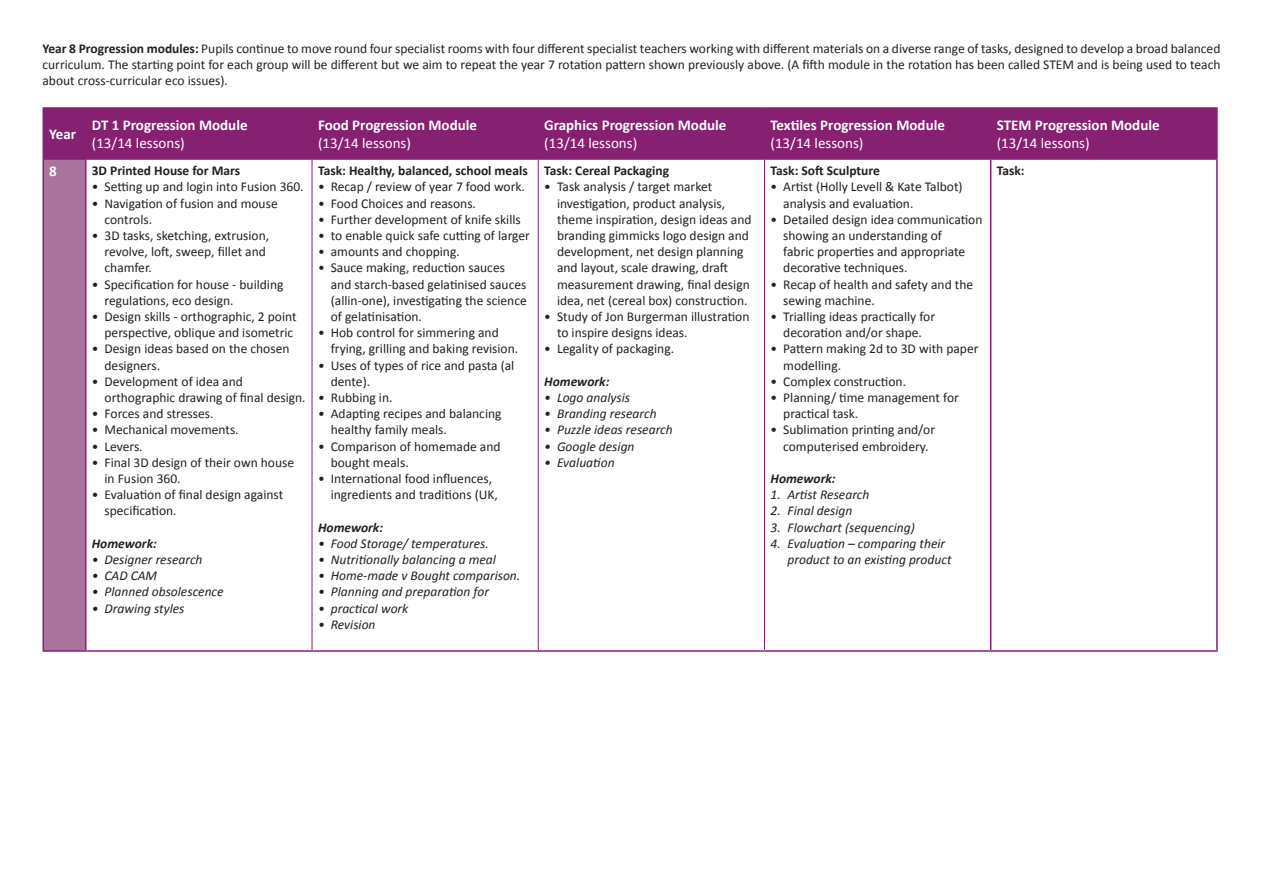
<style>
.page{position:relative;width:1263px;height:893px;background:#fff}
.page>*{position:absolute;margin:0;border:0;box-sizing:border-box;transform-origin:0 0}
.t1{font:700 15px "Calibri";color:#fff}
.t2{font:15px "Calibri";color:#fff}
.t3{font:13.5px/16.2px "Calibri";color:#231f20}
.t4{font:italic 13.5px/16.2px "Calibri";color:#231f20}
.t5{font:700 13.5px "Calibri";color:#231f20}
.t6{font:italic 700 13.5px "Calibri";color:#231f20}
.s1{font-weight:700}
</style>
<div class="page">
<div style="left:44px;top:109px;width:1172px;height:49px;background:#862172"></div>
<div style="left:43px;top:159px;width:43px;height:492px;background:#a9739d"></div>
<hr style="left:43px;top:109px;width:1px;height:49px;background:#862172">
<hr style="left:43px;top:107px;width:43px;height:2px;background:#862172">
<hr style="left:85px;top:109px;width:2px;height:49px;background:#862172">
<hr style="left:86px;top:107px;width:226px;height:2px;background:#862172">
<hr style="left:312px;top:109px;width:1px;height:49px;background:#862172">
<hr style="left:312px;top:107px;width:226px;height:2px;background:#862172">
<hr style="left:538px;top:109px;width:1px;height:49px;background:#862172">
<hr style="left:538px;top:107px;width:226px;height:2px;background:#862172">
<hr style="left:764px;top:109px;width:1px;height:49px;background:#862172">
<hr style="left:764px;top:107px;width:227px;height:2px;background:#862172">
<hr style="left:991px;top:107px;width:227px;height:2px;background:#862172">
<hr style="left:990px;top:109px;width:1px;height:49px;background:#862172">
<hr style="left:1216px;top:109px;width:2px;height:49px;background:#862172">
<hr style="left:43px;top:160px;width:1px;height:490px;background:#862172">
<hr style="left:43px;top:158px;width:42px;height:2px;background:#862172">
<hr style="left:85px;top:160px;width:2px;height:490px;background:#862172">
<hr style="left:85px;top:158px;width:227px;height:2px;background:#862172">
<hr style="left:312px;top:160px;width:1px;height:490px;background:#862172">
<hr style="left:312px;top:158px;width:226px;height:2px;background:#862172">
<hr style="left:538px;top:160px;width:1px;height:490px;background:#862172">
<hr style="left:538px;top:158px;width:226px;height:2px;background:#862172">
<hr style="left:764px;top:160px;width:1px;height:490px;background:#862172">
<hr style="left:764px;top:158px;width:227px;height:2px;background:#862172">
<hr style="left:991px;top:158px;width:227px;height:2px;background:#862172">
<hr style="left:990px;top:160px;width:1px;height:490px;background:#862172">
<hr style="left:1216px;top:160px;width:2px;height:490px;background:#862172">
<hr style="left:43px;top:650px;width:44px;height:2px;background:#862172">
<hr style="left:87px;top:650px;width:225px;height:2px;background:#862172">
<hr style="left:312px;top:650px;width:226px;height:2px;background:#862172">
<hr style="left:538px;top:650px;width:226px;height:2px;background:#862172">
<hr style="left:764px;top:650px;width:227px;height:2px;background:#862172">
<hr style="left:991px;top:650px;width:227px;height:2px;background:#862172">
<p class="t3" style="left:43px;top:40px;width:1179px;text-align:justify"><span class="s1">Year 8 Progression modules:</span> Pupils continue to move round four specialist rooms with four different specialist teachers working with different materials on a diverse range of tasks, designed to develop a broad balanced curriculum. The starting point for each group will be different but we aim to repeat the year 7 rotation pattern shown previously above. (A fifth module in the rotation has been called STEM and is being used to teach about cross-curricular eco issues).</p>
<p class="t1" style="left:49px;top:124px;width:28px">Year</p>
<p class="t1" style="left:92px;top:115px;width:157px">DT 1 Progression Module</p>
<p class="t2" style="left:92px;top:133px;width:94px">(13/14 lessons)</p>
<p class="t1" style="left:49px;top:161px;width:9px">8</p>
<p class="t5" style="left:92px;top:161px;width:150px">3D Printed House for Mars</p>
<p class="t3" style="left:92px;top:178px;width:213px">• Setting up and login into Fusion 360.</p>
<p class="t3" style="left:105px;top:195px;width:175px;text-indent:-13px">• Navigation of fusion and mouse controls.</p>
<p class="t3" style="left:105px;top:227px;width:166px;text-indent:-13px">• 3D tasks, sketching, extrusion, revolve, loft, sweep, fillet and chamfer.</p>
<p class="t3" style="left:105px;top:276px;width:180px;text-indent:-13px">• Specification for house - building regulations, eco design.</p>
<p class="t3" style="left:92px;top:308px;width:206px;text-align:right">• Design skills - orthographic, 2 point perspective, oblique and isometric</p>
<p class="t3" style="left:105px;top:340px;width:186px;text-indent:-13px">• Design ideas based on the chosen designers.</p>
<p class="t3" style="left:105px;top:373px;width:203px;text-indent:-13px">• Development of idea and orthographic drawing of final design.</p>
<p class="t3" style="left:92px;top:405px;width:123px">• Forces and stresses.</p>
<p class="t3" style="left:92px;top:421px;width:148px">• Mechanical movements.</p>
<p class="t3" style="left:92px;top:438px;width:52px">• Levers.</p>
<p class="t3" style="left:105px;top:454px;width:191px;text-indent:-13px">• Final 3D design of their own house in Fusion 360.</p>
<p class="t3" style="left:105px;top:486px;width:180px;text-indent:-13px">• Evaluation of final design against specification.</p>
<p class="t6" style="left:92px;top:534px;width:67px">Homework:</p>
<p class="t4" style="left:92px;top:551px;width:112px">• Designer research</p>
<p class="t4" style="left:92px;top:567px;width:67px">• CAD CAM</p>
<p class="t4" style="left:92px;top:583px;width:133px">• Planned obsolescence</p>
<p class="t4" style="left:92px;top:599px;width:94px">• Drawing styles</p>
<p class="t1" style="left:318px;top:115px;width:160px">Food Progression Module</p>
<p class="t2" style="left:318px;top:133px;width:94px">(13/14 lessons)</p>
<p class="t5" style="left:318px;top:161px;width:211px">Task: Healthy, balanced, school meals</p>
<p class="t3" style="left:318px;top:178px;width:208px">• Recap / review of year 7 food work.</p>
<p class="t3" style="left:318px;top:195px;width:160px">• Food Choices and reasons.</p>
<p class="t3" style="left:318px;top:211px;width:204px">• Further development of knife skills</p>
<p class="t3" style="left:318px;top:227px;width:213px">• to enable quick safe cutting of larger</p>
<p class="t3" style="left:318px;top:243px;width:143px">• amounts and chopping.</p>
<p class="t3" style="left:331px;top:259px;width:197px;text-indent:-13px">• Sauce making, reduction sauces and starch-based gelatinised sauces (allin-one), investigating the science of gelatinisation.</p>
<p class="t3" style="left:331px;top:324px;width:189px;text-indent:-13px">• Hob control for simmering and frying, grilling and baking revision.</p>
<p class="t3" style="left:331px;top:357px;width:185px;text-indent:-13px">• Uses of types of rice and pasta (al dente).</p>
<p class="t3" style="left:318px;top:389px;width:76px">• Rubbing in.</p>
<p class="t3" style="left:331px;top:405px;width:172px;text-indent:-13px">• Adapting recipes and balancing healthy family meals.</p>
<p class="t3" style="left:331px;top:438px;width:171px;text-indent:-13px">• Comparison of homemade and bought meals.</p>
<p class="t3" style="left:331px;top:470px;width:169px;text-indent:-13px">• International food influences, ingredients and traditions (UK,</p>
<p class="t6" style="left:318px;top:518px;width:67px">Homework:</p>
<p class="t4" style="left:318px;top:535px;width:172px">• Food Storage/ temperatures.</p>
<p class="t4" style="left:318px;top:551px;width:179px">• Nutritionally balancing a meal</p>
<p class="t4" style="left:318px;top:567px;width:204px">• Home-made v Bought comparison.</p>
<p class="t4" style="left:318px;top:583px;width:172px">• Planning and preparation for</p>
<p class="t4" style="left:318px;top:599px;width:92px">• practical work</p>
<p class="t4" style="left:318px;top:616px;width:59px">• Revision</p>
<p class="t1" style="left:544px;top:115px;width:184px">Graphics Progression Module</p>
<p class="t2" style="left:544px;top:133px;width:94px">(13/14 lessons)</p>
<p class="t5" style="left:544px;top:161px;width:126px">Task: Cereal Packaging</p>
<p class="t3" style="left:557px;top:178px;width:196px;text-indent:-13px">• Task analysis / target market investigation, product analysis, theme inspiration, design ideas and branding gimmicks logo design and development, net design planning and layout, scale drawing, draft measurement drawing, final design idea, net (cereal box) construction.</p>
<p class="t3" style="left:557px;top:308px;width:194px;text-indent:-13px">• Study of Jon Burgerman illustration to inspire designs ideas.</p>
<p class="t3" style="left:544px;top:340px;width:131px">• Legality of packaging.</p>
<p class="t6" style="left:544px;top:372px;width:67px">Homework:</p>
<p class="t4" style="left:544px;top:389px;width:87px">• Logo analysis</p>
<p class="t4" style="left:544px;top:405px;width:114px">• Branding research</p>
<p class="t4" style="left:544px;top:421px;width:130px">• Puzzle ideas research</p>
<p class="t4" style="left:544px;top:437px;width:92px">• Google design</p>
<p class="t4" style="left:544px;top:454px;width:72px">• Evaluation</p>
<p class="t1" style="left:770px;top:115px;width:176px">Textiles Progression Module</p>
<p class="t2" style="left:770px;top:133px;width:94px">(13/14 lessons)</p>
<p class="t5" style="left:770px;top:161px;width:111px">Task: Soft Sculpture</p>
<p class="t3" style="left:783px;top:178px;width:181px;text-indent:-13px">• Artist (Holly Levell &amp; Kate Talbot) analysis and evaluation.</p>
<p class="t3" style="left:783px;top:211px;width:201px;text-indent:-13px">• Detailed design idea communication showing an understanding of<br>fabric properties and appropriate decorative techniques.</p>
<p class="t3" style="left:783px;top:276px;width:191px;text-indent:-13px">• Recap of health and safety and the sewing machine.</p>
<p class="t3" style="left:770px;top:308px;width:166px;text-align:center">• Trialling ideas practically for decoration and/or shape.</p>
<p class="t3" style="left:783px;top:340px;width:197px;text-indent:-13px">• Pattern making 2d to 3D with paper modelling.</p>
<p class="t3" style="left:770px;top:373px;width:137px">• Complex construction.</p>
<p class="t3" style="left:783px;top:389px;width:177px;text-indent:-13px">• Planning/ time management for practical task.</p>
<p class="t3" style="left:770px;top:421px;width:166px;text-align:center">• Sublimation printing and/or computerised embroidery.</p>
<p class="t6" style="left:770px;top:469px;width:67px">Homework:</p>
<p class="t4" style="left:770px;top:486px;width:101px">1. Artist Research</p>
<p class="t4" style="left:770px;top:502px;width:83px">2. Final design</p>
<p class="t4" style="left:770px;top:518px;width:146px">3. Flowchart (sequencing)</p>
<p class="t4" style="left:787px;top:535px;width:166px;text-indent:-17px">4. Evaluation – comparing their product to an existing product</p>
<p class="t1" style="left:997px;top:115px;width:164px">STEM Progression Module</p>
<p class="t2" style="left:997px;top:133px;width:94px">(13/14 lessons)</p>
<p class="t5" style="left:997px;top:161px;width:29px">Task:</p>
</div>
